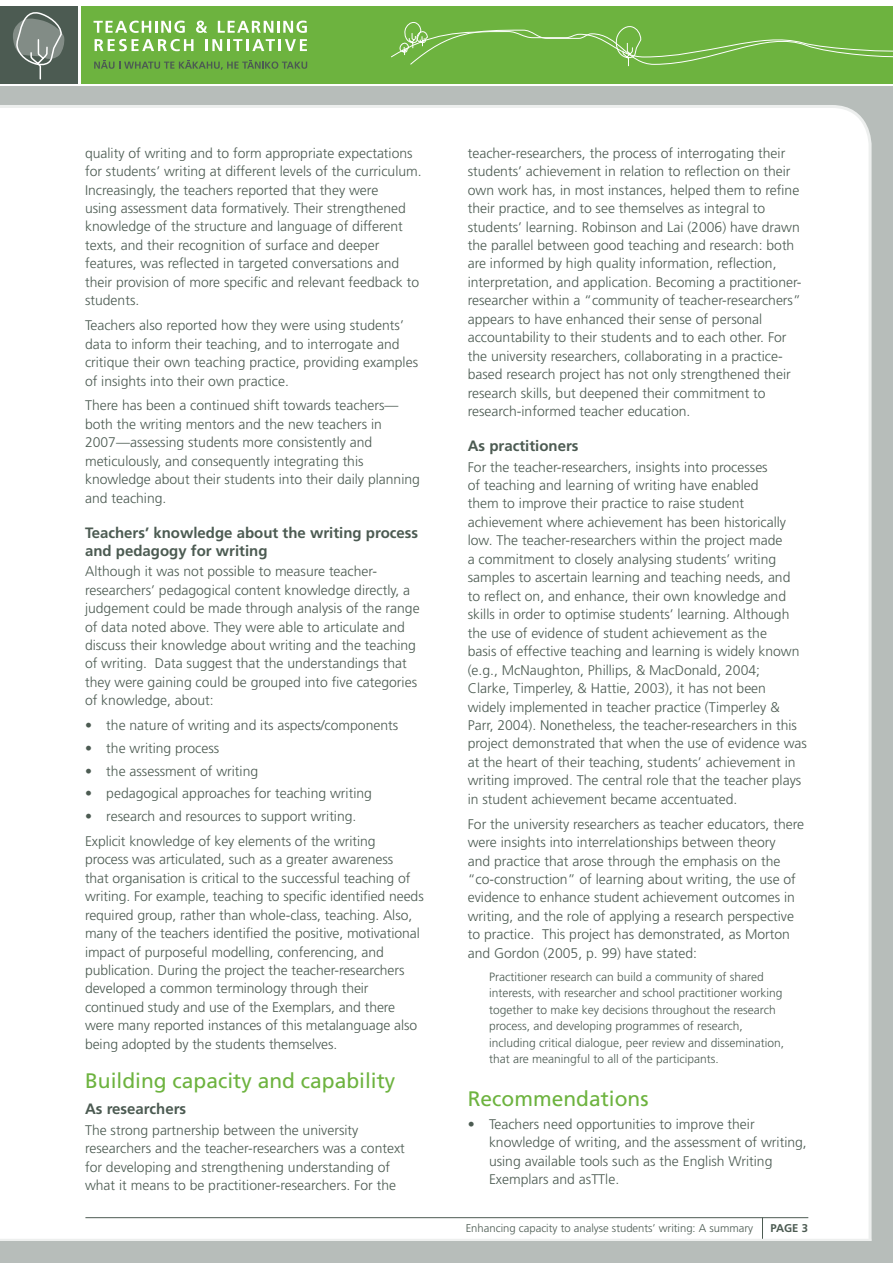
<style>
.page{position:relative;width:893px;height:1263px;background:#fff}
.page>*{position:absolute;margin:0;border:0;box-sizing:border-box;transform-origin:0 0}
.t1{font:21px "Frutiger";color:#6db33f}
.t2{font:700 15px/18px "Frutiger";color:#4c5b52}
.t3{font:300 13.95px/18.5px "Frutiger";color:#4c5b52}
.t4{font:300 12px/16.5px "Frutiger";color:#4c5b52}
.t5{font:300 11.25px "Frutiger";color:#4c5b52}
.t6{font:700 11.25px "Frutiger";color:#4c5b52}
</style>
<div class="page">
<div style="left:0;top:86px;width:893px;height:1177px;background:#b7bdba"></div>
<div style="left:0;top:105px;width:871px;height:1134px;background:#fff"></div>
<hr style="left:0;top:1239px;width:871px;height:3px;background:#edefee">
<div style="left:81px;top:6px;width:812px;height:78px;background:#6db33f"></div>
<hr style="left:85px;top:1217px;width:723px;height:1px;background:#4c5b52">
<svg style="left:762px;top:1217px;width:1px;height:22px"></svg>
<div style="left:0;top:6px;width:78px;height:78px;background:#4c5b52"></div>
<svg style="left:0;top:12px;width:65px;height:154px"></svg>
<svg style="left:95px;top:39px;width:98px;height:12px"></svg>
<svg style="left:205px;top:39px;width:102px;height:12px"></svg>
<svg style="left:94px;top:21px;width:91px;height:12px"></svg>
<svg style="left:196px;top:21px;width:11px;height:12px"></svg>
<svg style="left:218px;top:21px;width:89px;height:12px"></svg>
<svg style="left:94px;top:60px;width:213px;height:10px"></svg>
<svg style="left:391px;top:22px;width:502px;height:45px"></svg>
<p class="t3" style="left:85px;top:144px;width:338px">quality of writing and to form appropriate expectations for students’ writing at different levels of the curriculum.<br>Increasingly, the teachers reported that they were<br>using assessment data formatively. Their strengthened knowledge of the structure and language of different texts, and their recognition of surface and deeper features, was reflected in targeted conversations and their provision of more specific and relevant feedback to students.</p>
<p class="t3" style="left:85px;top:316px;width:335px">Teachers also reported how they were using students’ data to inform their teaching, and to interrogate and critique their own teaching practice, providing examples of insights into their own practice.</p>
<p class="t3" style="left:85px;top:396px;width:336px">There has been a continued shift towards teachers— both the writing mentors and the new teachers in 2007—assessing students more consistently and meticulously, and consequently integrating this knowledge about their students into their daily planning and teaching.</p>
<p class="t2" style="left:85px;top:523px;width:335px">Teachers’ knowledge about the writing process and pedagogy for writing</p>
<p class="t3" style="left:85px;top:562px;width:336px">Although it was not possible to measure teacher&shy;researchers’ pedagogical content knowledge directly, a judgement could be made through analysis of the range of data noted above. They were able to articulate and discuss their knowledge about writing and the teaching of writing. Data suggest that the understandings that they were gaining could be grouped into five categories of knowledge, about:</p>
<p class="t3" style="left:85px;top:716px;width:315px">• the nature of writing and its aspects/components</p>
<p class="t3" style="left:85px;top:739px;width:136px">• the writing process</p>
<p class="t3" style="left:85px;top:761px;width:175px">• the assessment of writing</p>
<p class="t3" style="left:85px;top:784px;width:288px">• pedagogical approaches for teaching writing</p>
<p class="t3" style="left:85px;top:804px;width:292px;line-height:24.9px">• research and resources to support writing.<br>Explicit knowledge of key elements of the writing</p>
<p class="t3" style="left:85px;top:850px;width:340px">process was articulated, such as a greater awareness<br>that organisation is critical to the successful teaching of writing. For example, teaching to specific identified needs required group, rather than whole-class, teaching. Also, many of the teachers identified the positive, motivational impact of purposeful modelling, conferencing, and publication. During the project the teacher-researchers developed a common terminology through their continued study and use of the Exemplars, and there were many reported instances of this metalanguage also being adopted by the students themselves.</p>
<h1 class="t1" style="left:85px;top:1068px;width:312px">Building capacity and capability</h1>
<p class="t2" style="left:85px;top:1100px;width:103px">As researchers</p>
<p class="t3" style="left:85px;top:1121px;width:321px">The strong partnership between the university researchers and the teacher-researchers was a context for developing and strengthening understanding of what it means to be practitioner-researchers. For the</p>
<p class="t3" style="left:468px;top:144px;width:335px">teacher-researchers, the process of interrogating their students’ achievement in relation to reflection on their own work has, in most instances, helped them to refine their practice, and to see themselves as integral to students’ learning. Robinson and Lai (2006) have drawn the parallel between good teaching and research: both are informed by high quality information, reflection, interpretation, and application. Becoming a practitioner&shy;researcher within a “community of teacher-researchers” appears to have enhanced their sense of personal accountability to their students and to each other. For the university researchers, collaborating in a practice&shy;based research project has not only strengthened their research skills, but deepened their commitment to research-informed teacher education.</p>
<p class="t2" style="left:468px;top:437px;width:112px">As practitioners</p>
<p class="t3" style="left:468px;top:457px;width:341px">For the teacher-researchers, insights into processes<br>of teaching and learning of writing have enabled<br>them to improve their practice to raise student achievement where achievement has been historically low. The teacher-researchers within the project made<br>a commitment to closely analysing students’ writing samples to ascertain learning and teaching needs, and<br>to reflect on, and enhance, their own knowledge and skills in order to optimise students’ learning. Although the use of evidence of student achievement as the<br>basis of effective teaching and learning is widely known (e.g., McNaughton, Phillips, &amp; MacDonald, 2004;<br>Clarke, Timperley, &amp; Hattie, 2003), it has not been widely implemented in teacher practice (Timperley &amp; Parr, 2004). Nonetheless, the teacher-researchers in this project demonstrated that when the use of evidence was at the heart of their teaching, students’ achievement in writing improved. The central role that the teacher plays in student achievement became accentuated.</p>
<p class="t3" style="left:468px;top:814px;width:338px">For the university researchers as teacher educators, there were insights into interrelationships between theory<br>and practice that arose through the emphasis on the “co-construction” of learning about writing, the use of evidence to enhance student achievement outcomes in writing, and the role of applying a research perspective to practice. This project has demonstrated, as Morton and Gordon (2005, p. 99) have stated:</p>
<p class="t4" style="left:489px;top:968px;width:297px">Practitioner research can build a community of shared interests, with researcher and school practitioner working together to make key decisions throughout the research process, and developing programmes of research, including critical dialogue, peer review and dissemination, that are meaningful to all of the participants.</p>
<h1 class="t1" style="left:468px;top:1086px;width:182px">Recommendations</h1>
<p class="t3" style="left:489px;top:1115px;width:319px;text-indent:-21px">• Teachers need opportunities to improve their knowledge of writing, and the assessment of writing, using available tools such as the English Writing Exemplars and asTTle.</p>
<p class="t5" style="left:466px;top:1221px;width:289px">Enhancing capacity to analyse students’ writing: A summary</p>
<p class="t6" style="left:771px;top:1221px;width:39px">PAGE 3</p>
</div>
